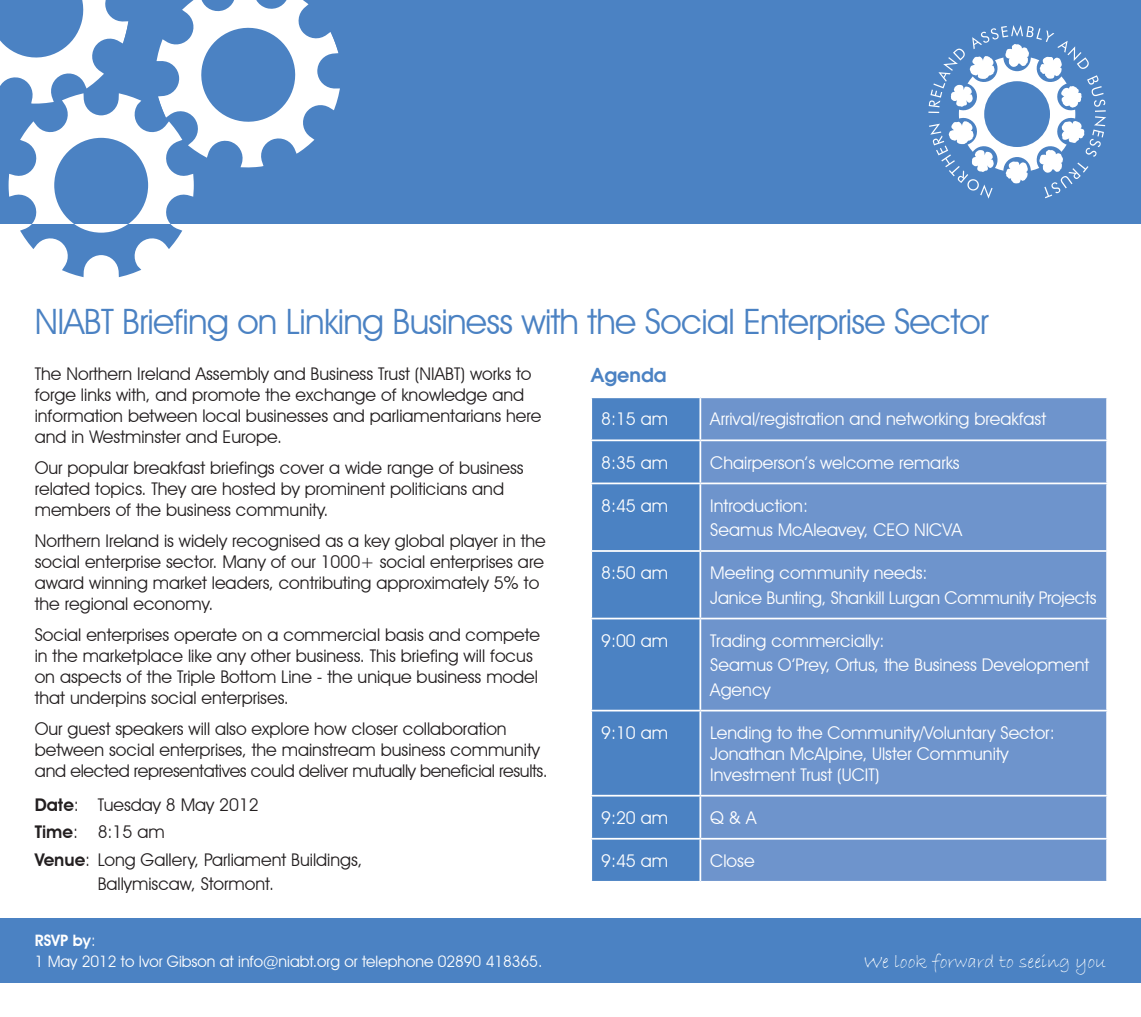
<style>
.page{position:relative;width:1141px;height:1017px;background:#fff}
.page>*{position:absolute;margin:0;border:0;box-sizing:border-box;transform-origin:0 0}
.t1{font:35px "Avant Garde IT Cby BT";letter-spacing:-.02em;color:#4b82c3}
.t2{font:19.25px "Bradley Hand ITC";color:#fff}
.t3{font:600 19.25px "Avant Garde";color:#4b82c3}
.t4{font:17.5px/21px "Avant Garde IT Cby BT";color:#231f20}
.t5{font:17.5px/24.5px "Avant Garde IT Cby BT";color:#fff}
.t6{font:15.75px/21px "Avant Garde IT Cby BT";color:#fff}
.s1{font-weight:600}
</style>
<div class="page">
<div style="left:0;top:0;width:1141px;height:223px;background:#4b82c3"></div>
<svg style="left:928px;top:25px;width:178px;height:174px"></svg>
<svg style="left:0;top:0;width:344px;height:277px"></svg>
<div style="left:592px;top:398px;width:107px;height:483px;background:#4b82c3"></div>
<div style="left:701px;top:398px;width:405px;height:483px;background:#6e94cc"></div>
<hr style="left:590px;top:439px;width:110px;height:2px;background:#fff">
<hr style="left:700px;top:439px;width:408px;height:2px;background:#fff">
<hr style="left:590px;top:483px;width:110px;height:1px;background:#fff">
<hr style="left:700px;top:483px;width:408px;height:1px;background:#fff">
<hr style="left:590px;top:550px;width:110px;height:2px;background:#fff">
<hr style="left:700px;top:550px;width:408px;height:2px;background:#fff">
<hr style="left:590px;top:618px;width:110px;height:1px;background:#fff">
<hr style="left:700px;top:618px;width:408px;height:1px;background:#fff">
<hr style="left:590px;top:710px;width:110px;height:1px;background:#fff">
<hr style="left:700px;top:710px;width:408px;height:1px;background:#fff">
<hr style="left:590px;top:795px;width:110px;height:2px;background:#fff">
<hr style="left:700px;top:795px;width:408px;height:2px;background:#fff">
<hr style="left:590px;top:838px;width:110px;height:2px;background:#fff">
<hr style="left:700px;top:838px;width:408px;height:2px;background:#fff">
<div style="left:0;top:918px;width:1141px;height:64px;background:#4b82c3"></div>
<h1 class="t1" style="left:35px;top:300px;width:956px">NIABT Briefing on Linking Business with the Social Enterprise Sector</h1>
<p class="t4" style="left:35px;top:364px;width:508px">The Northern Ireland Assembly and Business Trust (NIABT) works to forge links with, and promote the exchange of knowledge and information between local businesses and parliamentarians here and in Westminster and Europe.</p>
<p class="t4" style="left:35px;top:457px;width:491px">Our popular breakfast briefings cover a wide range of business related topics. They are hosted by prominent politicians and members of the business community.</p>
<p class="t4" style="left:35px;top:530px;width:513px">Northern Ireland is widely recognised as a key global player in the social enterprise sector. Many of our 1000+ social enterprises are award winning market leaders, contributing approximately 5% to the regional economy.</p>
<p class="t4" style="left:35px;top:624px;width:507px">Social enterprises operate on a commercial basis and compete in the marketplace like any other business. This briefing will focus on aspects of the Triple Bottom Line - the unique business model that underpins social enterprises.</p>
<p class="t4" style="left:35px;top:718px;width:515px">Our guest speakers will also explore how closer collaboration between social enterprises, the mainstream business community and elected representatives could deliver mutually beneficial results.</p>
<p class="t4" style="left:35px;top:790px;width:329px;line-height:27.7px"><span class="s1">Date</span>: Tuesday 8 May 2012<br><span class="s1">Time</span>: 8:15 am<br><span class="s1">Venue</span>: Long Gallery, Parliament Buildings,</p>
<p class="t4" style="left:98px;top:873px;width:178px">Ballymiscaw, Stormont.</p>
<p class="t6" style="left:35px;top:929px;width:509px"><span class="s1">RSVP by</span>:<br>1 May 2012 to Ivor Gibson at info@niabt.org or telephone 02890 418365.</p>
<p class="t3" style="left:590px;top:362px;width:78px">Agenda</p>
<p class="t5" style="left:601px;top:407px;width:68px">8:15 am</p>
<p class="t5" style="left:710px;top:407px;width:337px">Arrival/registration and networking breakfast</p>
<p class="t5" style="left:601px;top:450px;width:68px">8:35 am</p>
<p class="t5" style="left:710px;top:450px;width:251px">Chairperson’s welcome remarks</p>
<p class="t5" style="left:601px;top:493px;width:68px">8:45 am</p>
<p class="t5" style="left:710px;top:493px;width:253px">Introduction:<br>Seamus McAleavey, CEO NICVA</p>
<p class="t5" style="left:601px;top:561px;width:68px">8:50 am</p>
<p class="t5" style="left:710px;top:561px;width:388px">Meeting community needs:<br>Janice Bunting, Shankill Lurgan Community Projects</p>
<p class="t5" style="left:601px;top:628px;width:68px">9:00 am</p>
<p class="t5" style="left:710px;top:628px;width:380px">Trading commercially:<br>Seamus O’Prey, Ortus, the Business Development<br>Agency</p>
<p class="t5" style="left:601px;top:720px;width:68px">9:10 am</p>
<p class="t5" style="left:710px;top:722px;width:346px;line-height:21px">Lending to the Community/Voluntary Sector:<br>Jonathan McAlpine, Ulster Community<br>Investment Trust (UCIT)</p>
<p class="t5" style="left:601px;top:805px;width:68px">9:20 am</p>
<p class="t5" style="left:710px;top:805px;width:48px">Q &amp; A</p>
<p class="t5" style="left:601px;top:848px;width:68px">9:45 am</p>
<p class="t5" style="left:710px;top:848px;width:46px">Close</p>
<p class="t2" style="left:864px;top:949px;width:244px">We look forward to seeing you</p>
</div>
